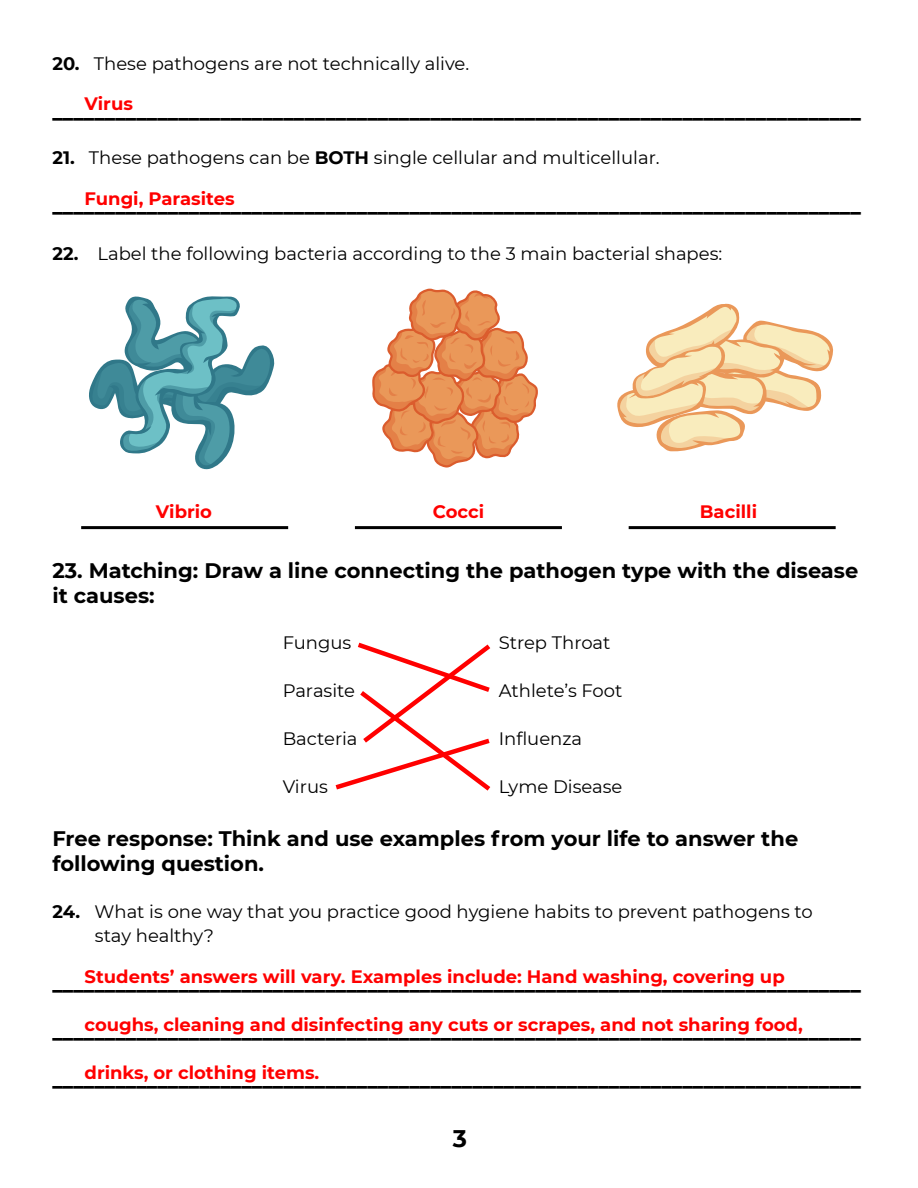
<style>
.page{position:relative;width:918px;height:1188px;background:#fff}
.page>*{position:absolute;margin:0;border:0;box-sizing:border-box;transform-origin:0 0}
.t1{font:700 24px "Montserrat";color:#000}
.t2{font:900 21px "Montserrat";color:#000}
.t3{font:700 21px/25.2px "Montserrat";color:#000}
.t4{font:18px/24px "Montserrat";color:#000}
.t5{font:700 18px "Montserrat";color:#f00}
.s1{font-weight:700}
</style>
<div class="page">
<svg style="left:617px;top:303px;width:217px;height:148px"></svg>
<svg style="left:372px;top:288px;width:166px;height:179px"></svg>
<svg style="left:89px;top:296px;width:186px;height:174px"></svg>
<hr style="left:81px;top:526px;width:207px;height:3px;background:#000">
<hr style="left:355px;top:526px;width:207px;height:3px;background:#000">
<hr style="left:629px;top:526px;width:207px;height:3px;background:#000">
<svg style="left:335px;top:642px;width:156px;height:149px"></svg>
<p class="t4" style="left:52px;top:51px;width:418px"><span class="s1">20.</span> These pathogens are not technically alive.</p>
<p class="t5" style="left:85px;top:91px;width:50px">Virus</p>
<p class="t2" style="left:52px;top:95px;width:810px">_____________________________________________________________________________</p>
<p class="t4" style="left:52px;top:145px;width:609px"><span class="s1">21.</span> These pathogens can be <span class="s1">BOTH</span> single cellular and multicellular.</p>
<p class="t5" style="left:85px;top:185px;width:152px">Fungi, Parasites</p>
<p class="t2" style="left:52px;top:189px;width:810px">_____________________________________________________________________________</p>
<p class="t4" style="left:52px;top:241px;width:671px"><span class="s1">22.</span> Label the following bacteria according to the 3 main bacterial shapes:</p>
<p class="t5" style="left:156px;top:499px;width:58px">Vibrio</p>
<p class="t5" style="left:433px;top:499px;width:53px">Cocci</p>
<p class="t5" style="left:700px;top:499px;width:59px">Bacilli</p>
<p class="t3" style="left:52px;top:556px;width:807px">23. Matching: Draw a line connecting the pathogen type with the disease it causes:</p>
<p class="t4" style="left:283px;top:630px;width:70px">Fungus</p>
<p class="t4" style="left:499px;top:630px;width:113px">Strep Throat</p>
<p class="t4" style="left:283px;top:678px;width:74px">Parasite</p>
<p class="t4" style="left:499px;top:678px;width:125px">Athlete’s Foot</p>
<p class="t4" style="left:283px;top:726px;width:76px">Bacteria</p>
<p class="t4" style="left:499px;top:726px;width:85px">Influenza</p>
<p class="t4" style="left:283px;top:774px;width:47px">Virus</p>
<p class="t4" style="left:499px;top:774px;width:125px">Lyme Disease</p>
<p class="t3" style="left:52px;top:825px;width:747px">Free response: Think and use examples from your life to answer the following question.</p>
<p class="t4" style="left:95px;top:899px;width:720px;text-indent:-42px"><span class="s1">24.</span> What is one way that you practice good hygiene habits to prevent pathogens to stay healthy?</p>
<p class="t5" style="left:85px;top:964px;width:702px">Students’ answers will vary. Examples include: Hand washing, covering up</p>
<p class="t5" style="left:85px;top:1012px;width:720px">coughs, cleaning and disinfecting any cuts or scrapes, and not sharing food,</p>
<p class="t5" style="left:85px;top:1060px;width:236px">drinks, or clothing items.</p>
<p class="t2" style="left:52px;top:967px;width:810px">_____________________________________________________________________________</p>
<p class="t2" style="left:52px;top:1015px;width:810px">_____________________________________________________________________________</p>
<p class="t2" style="left:52px;top:1063px;width:810px">_____________________________________________________________________________</p>
<p class="t1" style="left:453px;top:1121px;width:16px">3</p>
</div>
